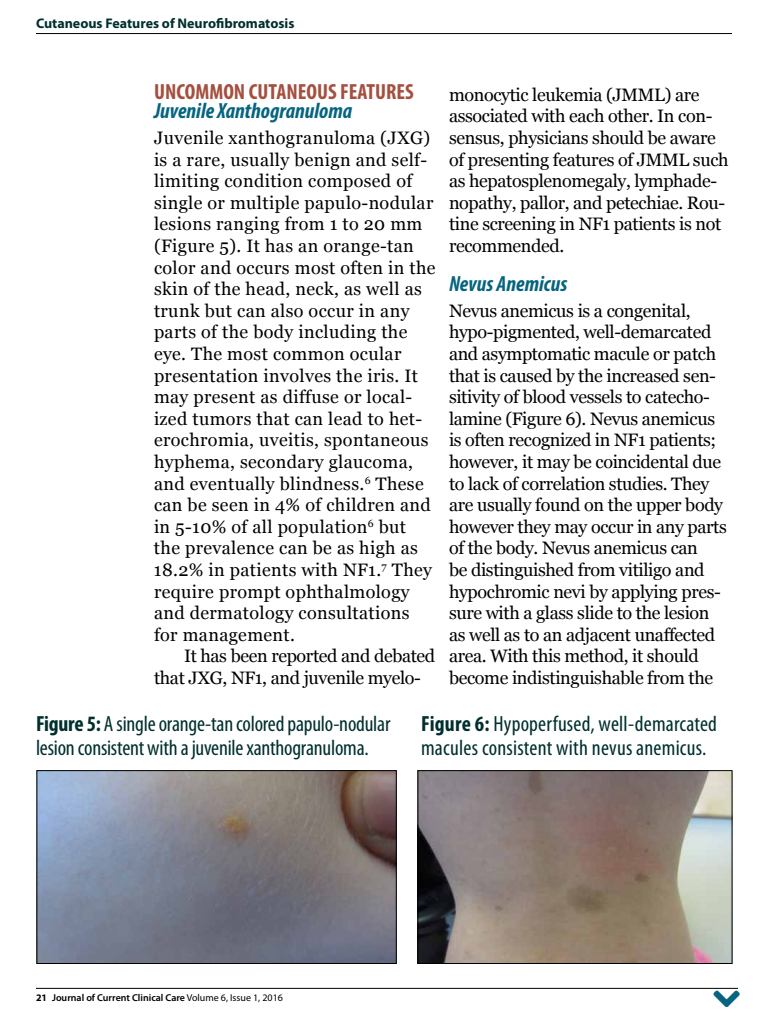
<style>
.page{position:relative;width:768px;height:1024px;background:#fff}
.page>*{position:absolute;margin:0;border:0;box-sizing:border-box;transform-origin:0 0}
.t1{font:condensed 22px/25px "Myriad Pro";letter-spacing:-.01em;color:#012f2f}
.t2{font:condensed 22px/25px "Myriad Pro";letter-spacing:.01em;color:#012f2f}
.t3{font:italic 700 condensed 22px "Myriad Pro";color:#066481}
.t4{font:700 condensed 22px "Myriad Pro";color:#a45040}
.t5{font:18px/21.6px "Georgia";letter-spacing:-.02em;color:#000}
.t6{font:18px/21.6px "Georgia";letter-spacing:.02em;color:#000}
.t7{font:700 14px "Myriad Pro";color:#012f2f}
.t8{font:600 10px "Myriad Pro";color:#000}
.s1{font-weight:700}
.s2{font-weight:400}
</style>
<div class="page">
<hr style="left:36px;top:988px;width:702px;height:1px;background:#000">
<hr style="left:36px;top:33px;width:696px;height:1px;background:#000">
<img style="left:38px;top:772px;width:357px;height:190px">
<div style="left:36px;top:770px;width:361px;height:194px;border:1px solid #000"></div>
<img style="left:419px;top:772px;width:312px;height:190px">
<div style="left:417px;top:770px;width:316px;height:194px;border:1px solid #000"></div>
<p class="t7" style="left:36px;top:14px;width:260px">Cutaneous Features of Neurofibromatosis</p>
<p class="t4" style="left:154px;top:77px;width:261px">UNCOMMON CUTANEOUS FEATURES</p>
<p class="t3" style="left:154px;top:97px;width:200px">Juvenile Xanthogranuloma</p>
<p class="t6" style="left:154px;top:127px;width:283px">Juvenile xanthogranuloma (JXG) is a rare, usually benign and self&shy;limiting condition composed of single or multiple papulo-nodular lesions ranging from 1 to 20 mm (Figure 5). It has an orange-tan color and occurs most often in the skin of the head, neck, as well as trunk but can also occur in any parts of the body including the eye. The most common ocular presentation involves the iris. It may present as diffuse or local&shy;ized tumors that can lead to het&shy;erochromia, uveitis, spontaneous hyphema, secondary glaucoma, and eventually blindness.<sup>6</sup> These can be seen in 4% of children and in 5-10% of all population<sup>6</sup> but the prevalence can be as high as<br>18.2% in patients with NF1.<sup>7</sup> They require prompt ophthalmology and dermatology consultations for management.</p>
<p class="t5" style="left:154px;top:646px;width:283px;text-indent:30px">It has been reported and debated that JXG, NF1, and juvenile myelo-</p>
<p class="t5" style="left:449px;top:84px;width:281px">monocytic leukemia (JMML) are associated with each other. In con&shy;sensus, physicians should be aware of presenting features of JMML such as hepatosplenomegaly, lymphade&shy;nopathy, pallor, and petechiae. Rou&shy;tine screening in NF1 patients is not recommended.</p>
<p class="t3" style="left:449px;top:270px;width:120px">Nevus Anemicus</p>
<p class="t5" style="left:449px;top:300px;width:279px">Nevus anemicus is a congenital, hypo-pigmented, well-demarcated and asymptomatic macule or patch that is caused by the increased sen&shy;sitivity of blood vessels to catecho&shy;lamine (Figure 6). Nevus anemicus is often recognized in NF1 patients; however, it may be coincidental due to lack of correlation studies. They are usually found on the upper body however they may occur in any parts of the body. Nevus anemicus can<br>be distinguished from vitiligo and hypochromic nevi by applying pres&shy;sure with a glass slide to the lesion as well as to an adjacent unaffected area. With this method, it should become indistinguishable from the</p>
<p class="t1" style="left:36px;top:710px;width:356px"><span class="s1">Figure 5:</span> A single orange-tan colored papulo-nodular lesion consistent with a juvenile xanthogranuloma.</p>
<p class="t2" style="left:421px;top:710px;width:297px"><span class="s1">Figure 6:</span> Hypoperfused, well-demarcated macules consistent with nevus anemicus.</p>
<p class="t8" style="left:36px;top:991px;width:249px"><span class="s1">21</span> Journal of Current Clinical Care <span class="s2">Volume 6, Issue 1, 2016</span></p>
</div>
